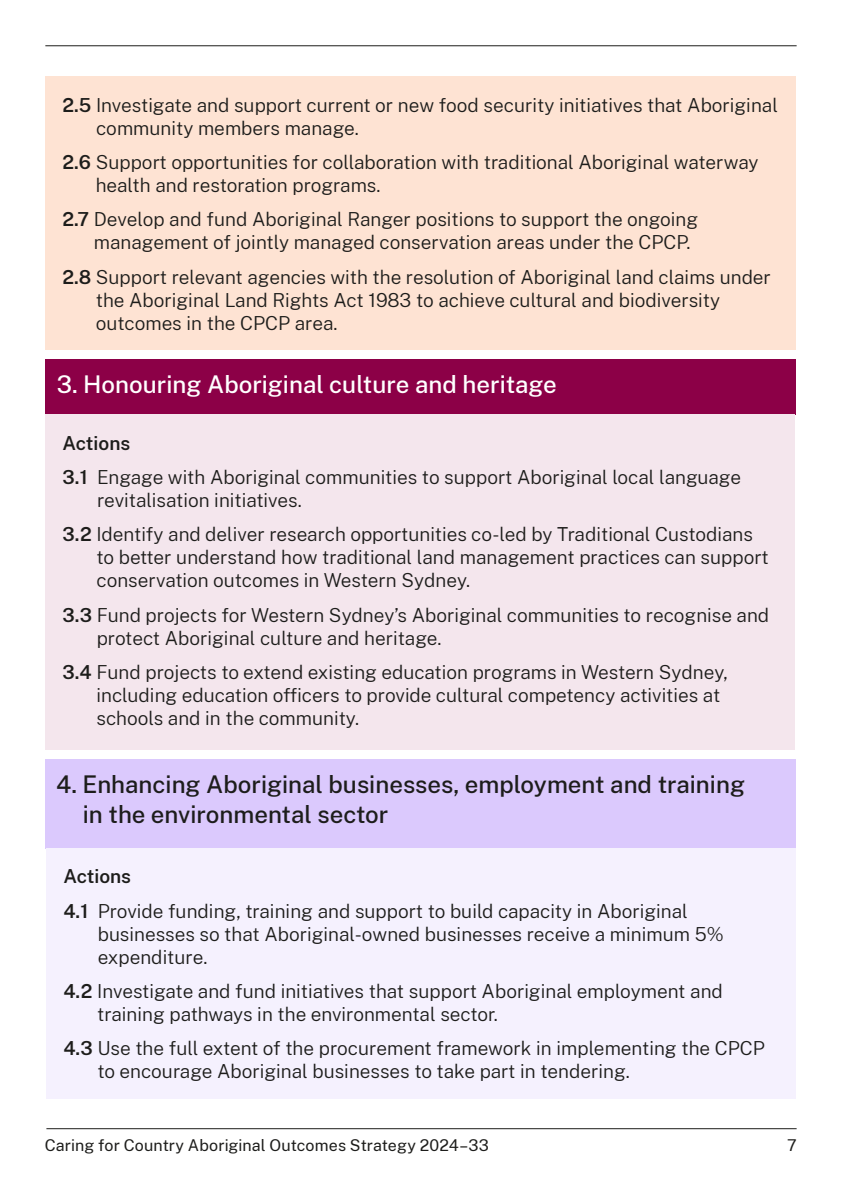
<style>
.page{position:relative;width:842px;height:1191px;background:#fff}
.page>*{position:absolute;margin:0;border:0;box-sizing:border-box;transform-origin:0 0}
.Heading_3__H3{font:500 24px/30px "Public Sans";color:#1d1d1b}
.Heading_3__H3-2{font:500 24px "Public Sans";color:#fff}
.Body{font:300 19px/23px "Public Sans";color:#1d1d1b}
.Body-2{font:600 19px "Public Sans";color:#1d1d1b}
.t1{font:16px "Public Sans";letter-spacing:.005em;color:#1d1d1b}
.s1{font-weight:600}
</style>
<div class="page">
<hr style="left:45px;top:45px;width:752px;height:1px;background:#1d1d1b">
<hr style="left:46px;top:1128px;width:751px;height:1px;background:#1d1d1b">
<div style="left:45px;top:77px;width:750px;height:273px;background:#fee3d3"></div>
<div style="left:45px;top:359px;width:750px;height:55px;background:#8c0047"></div>
<div style="left:46px;top:414px;width:749px;height:336px;background:#f4e6ed"></div>
<div style="left:45px;top:759px;width:750px;height:89px;background:#dbc9fd"></div>
<div style="left:46px;top:848px;width:749px;height:250px;background:#f5f1fe"></div>
<p class="Body" style="left:96px;top:92px;width:683px;text-indent:-34px"><span class="s1">2.5</span> Investigate and support current or new food security initiatives that Aboriginal community members manage.</p>
<p class="Body" style="left:96px;top:150px;width:664px;text-indent:-33px"><span class="s1">2.6</span> Support opportunities for collaboration with traditional Aboriginal waterway health and restoration programs.</p>
<p class="Body" style="left:94px;top:207px;width:606px;text-indent:-32px"><span class="s1">2.7</span> Develop and fund Aboriginal Ranger positions to support the ongoing management of jointly managed conservation areas under the CPCP.</p>
<p class="Body" style="left:96px;top:264px;width:677px;text-indent:-33px"><span class="s1">2.8</span> Support relevant agencies with the resolution of Aboriginal land claims under the Aboriginal Land Rights Act 1983 to achieve cultural and biodiversity outcomes in the CPCP area.</p>
<h3 class="Heading_3__H3-2" style="left:57px;top:367px;width:502px">3. Honouring Aboriginal culture and heritage</h3>
<p class="Body-2" style="left:63px;top:429px;width:69px">Actions</p>
<p class="Body" style="left:97px;top:464px;width:646px;text-indent:-34px"><span class="s1">3.1</span> Engage with Aboriginal communities to support Aboriginal local language revitalisation initiatives.</p>
<p class="Body" style="left:96px;top:522px;width:674px;text-indent:-34px"><span class="s1">3.2</span> Identify and deliver research opportunities co-led by Traditional Custodians to better understand how traditional land management practices can support conservation outcomes in Western Sydney.</p>
<p class="Body" style="left:97px;top:602px;width:674px;text-indent:-34px"><span class="s1">3.3</span> Fund projects for Western Sydney’s Aboriginal communities to recognise and protect Aboriginal culture and heritage.</p>
<p class="Body" style="left:97px;top:659px;width:633px;text-indent:-34px"><span class="s1">3.4</span> Fund projects to extend existing education programs in Western Sydney, including education officers to provide cultural competency activities at schools and in the community.</p>
<h3 class="Heading_3__H3" style="left:83px;top:768px;width:664px;text-indent:-27px">4. Enhancing Aboriginal businesses, employment and training in the environmental sector</h3>
<p class="Body-2" style="left:63px;top:862px;width:69px">Actions</p>
<p class="Body" style="left:98px;top:898px;width:627px;text-indent:-34px"><span class="s1">4.1</span> Provide funding, training and support to build capacity in Aboriginal businesses so that Aboriginal-owned businesses receive a minimum 5% expenditure.</p>
<p class="Body" style="left:97px;top:978px;width:627px;text-indent:-34px"><span class="s1">4.2</span> Investigate and fund initiatives that support Aboriginal employment and training pathways in the environmental sector.</p>
<p class="Body" style="left:97px;top:1036px;width:669px;text-indent:-34px"><span class="s1">4.3</span> Use the full extent of the procurement framework in implementing the CPCP to encourage Aboriginal businesses to take part in tendering.</p>
<p class="t1" style="left:45px;top:1133px;width:446px">Caring for Country Aboriginal Outcomes Strategy 2024–33</p>
<p class="t1" style="left:787px;top:1133px;width:11px">7</p>
</div>
